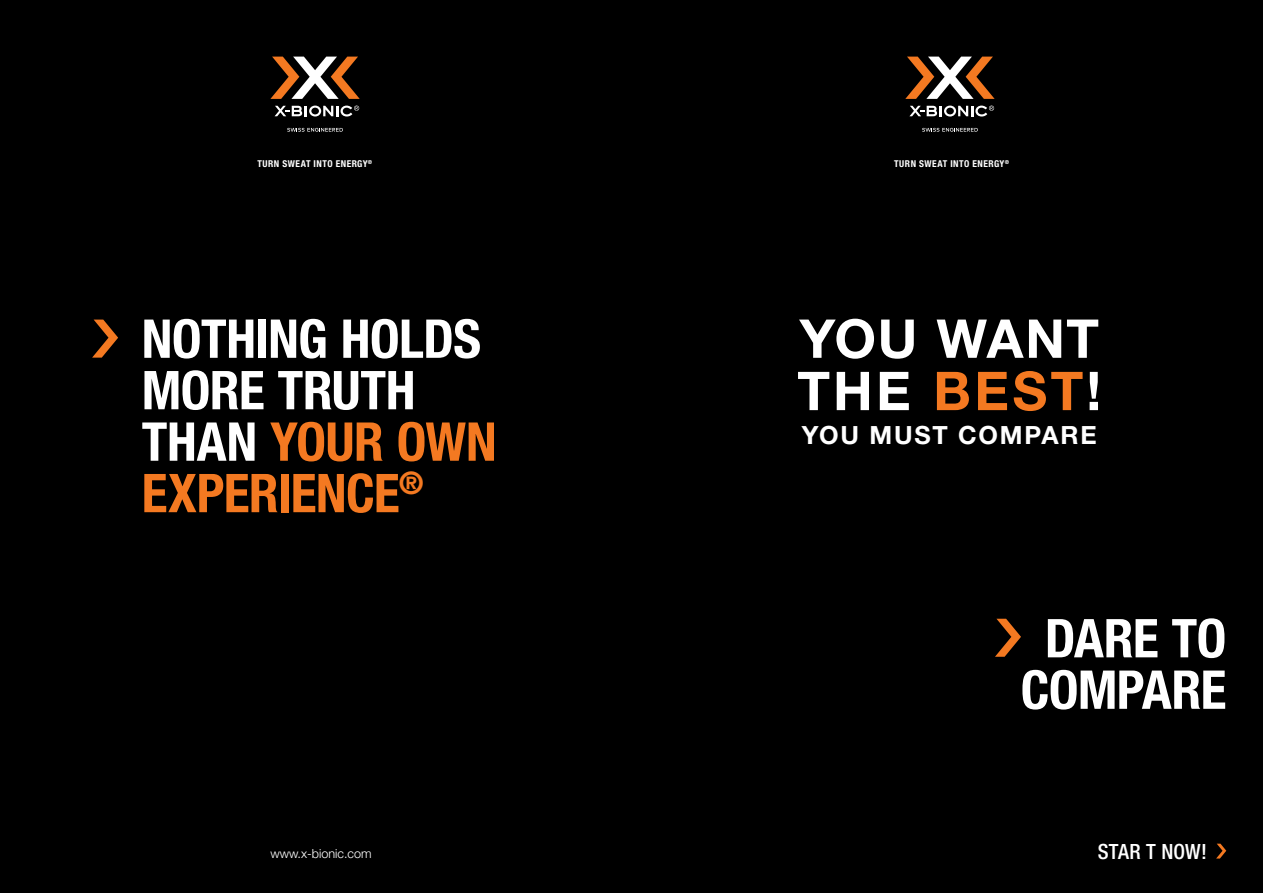
<style>
.page{position:relative;width:1263px;height:893px;background:#000}
.page>*{position:absolute;margin:0;border:0;box-sizing:border-box;transform-origin:0 0}
.t1{font:700 condensed 53.55px/51.4px "Helvetica Neue LT Pro";letter-spacing:-.01em;color:#fff}
.t2{font:700 53.55px/52.3px "Helvetica Neue LT Pro";letter-spacing:.045em;color:#fff}
.t3{font:700 25.05px "Helvetica Neue LT Pro";letter-spacing:.07em;color:#fff}
.t4{font:500 condensed 21px "Helvetica Neue LT Pro";letter-spacing:.01em;color:#fff}
.t5{font:300 12.6px "Helvetica Neue LT Pro";color:#fff}
.t6{font:700 condensed 9.45px "Helvetica Neue LT Pro";letter-spacing:.05em;color:#fff}
.s1{color:#f47921}
</style>
<div class="page">
<svg style="left:1216px;top:844px;width:10px;height:14px"></svg>
<svg style="left:92px;top:320px;width:26px;height:38px"></svg>
<svg style="left:909px;top:106px;width:85px;height:11px"></svg>
<svg style="left:905px;top:57px;width:90px;height:42px"></svg>
<svg style="left:922px;top:128px;width:56px;height:4px"></svg>
<svg style="left:275px;top:106px;width:84px;height:11px"></svg>
<svg style="left:270px;top:57px;width:90px;height:42px"></svg>
<svg style="left:287px;top:128px;width:56px;height:4px"></svg>
<svg style="left:995px;top:619px;width:26px;height:38px"></svg>
<p class="t6" style="left:257px;top:158px;width:116px">TURN SWEAT INTO ENERGY<sup>®</sup></p>
<p class="t6" style="left:894px;top:158px;width:116px">TURN SWEAT INTO ENERGY<sup>®</sup></p>
<p class="t1" style="left:142px;top:313px;width:356px">NOTHING HOLDS<br>MORE TRUTH<br>THAN <span class="s1">YOUR OWN<br>EXPERIENCE</span><sup>®</sup></p>
<p class="t2" style="left:797px;top:311px;width:305px">YOU WANT<br>THE <span class="s1">BEST</span>!</p>
<p class="t3" style="left:802px;top:419px;width:296px">YOU MUST COMPARE</p>
<p class="t1" style="left:1020px;top:613px;width:207px;text-align:center">DARE TO<br>COMPARE</p>
<p class="t5" style="left:270px;top:846px;width:103px">www.x-bionic.com</p>
<p class="t4" style="left:1098px;top:839px;width:111px">STAR T NOW!</p>
</div>
